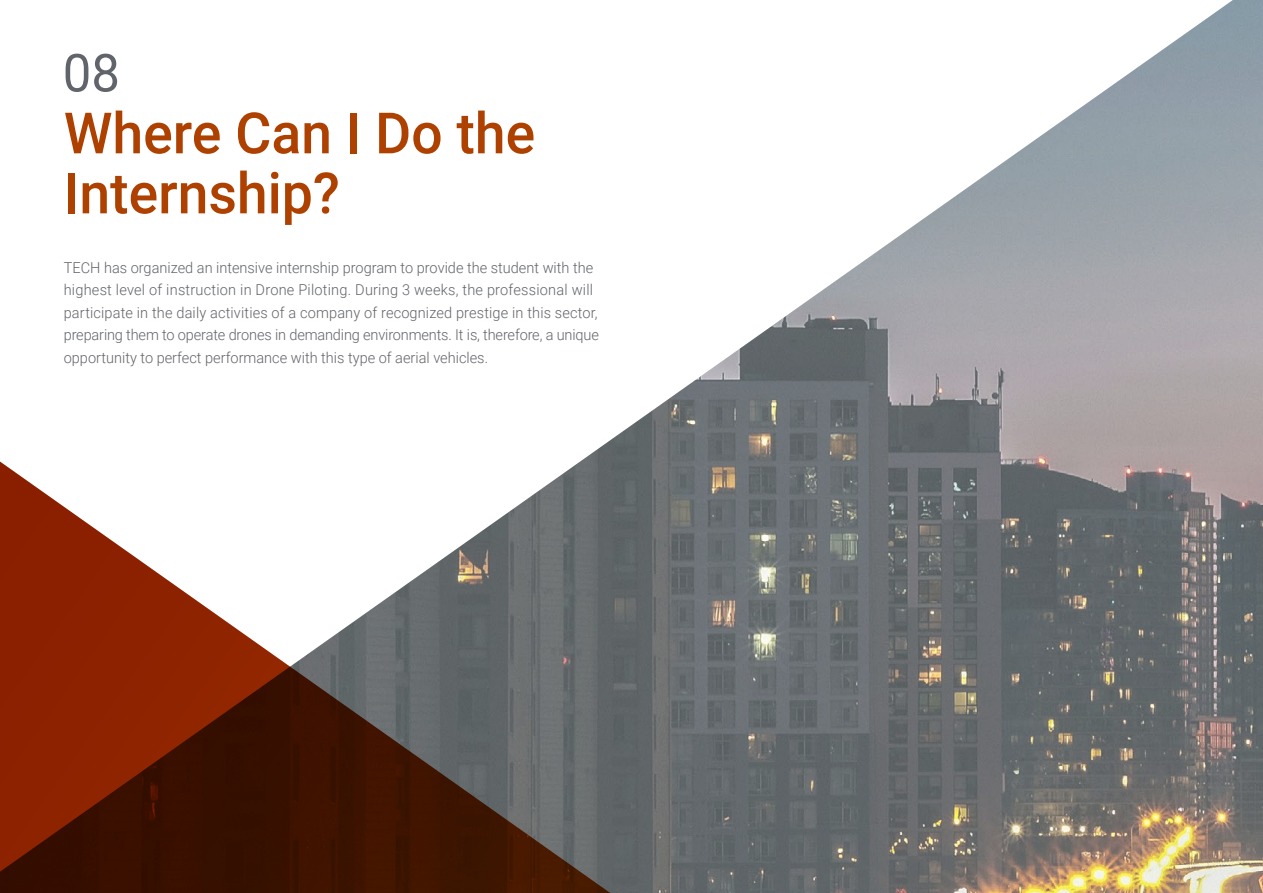
<style>
.page{position:relative;width:1263px;height:893px;background:#fff}
.page>*{position:absolute;margin:0;border:0;box-sizing:border-box;transform-origin:0 0}
.t1{font:500 57px/60px "Roboto";color:#ae4000}
.t2{font:52.5px "Roboto";color:#61646a}
.t3{font:300 15px/22.5px "Roboto";color:#61646a}
</style>
<div class="page">
<img style="left:602px;top:0;width:661px;height:893px">
<svg style="left:0;top:446px;width:640px;height:447px"></svg>
<h2 class="t2" style="left:63px;top:36px;width:59px">08</h2>
<h1 class="t1" style="left:64px;top:101px;width:473px">Where Can I Do the<br>Internship?</h1>
<p class="t3" style="left:64px;top:256px;width:537px">TECH has organized an intensive internship program to provide the student with the highest level of instruction in Drone Piloting. During 3 weeks, the professional will participate in the daily activities of a company of recognized prestige in this sector, preparing them to operate drones in demanding environments. It is, therefore, a unique opportunity to perfect performance with this type of aerial vehicles.</p>
</div>
